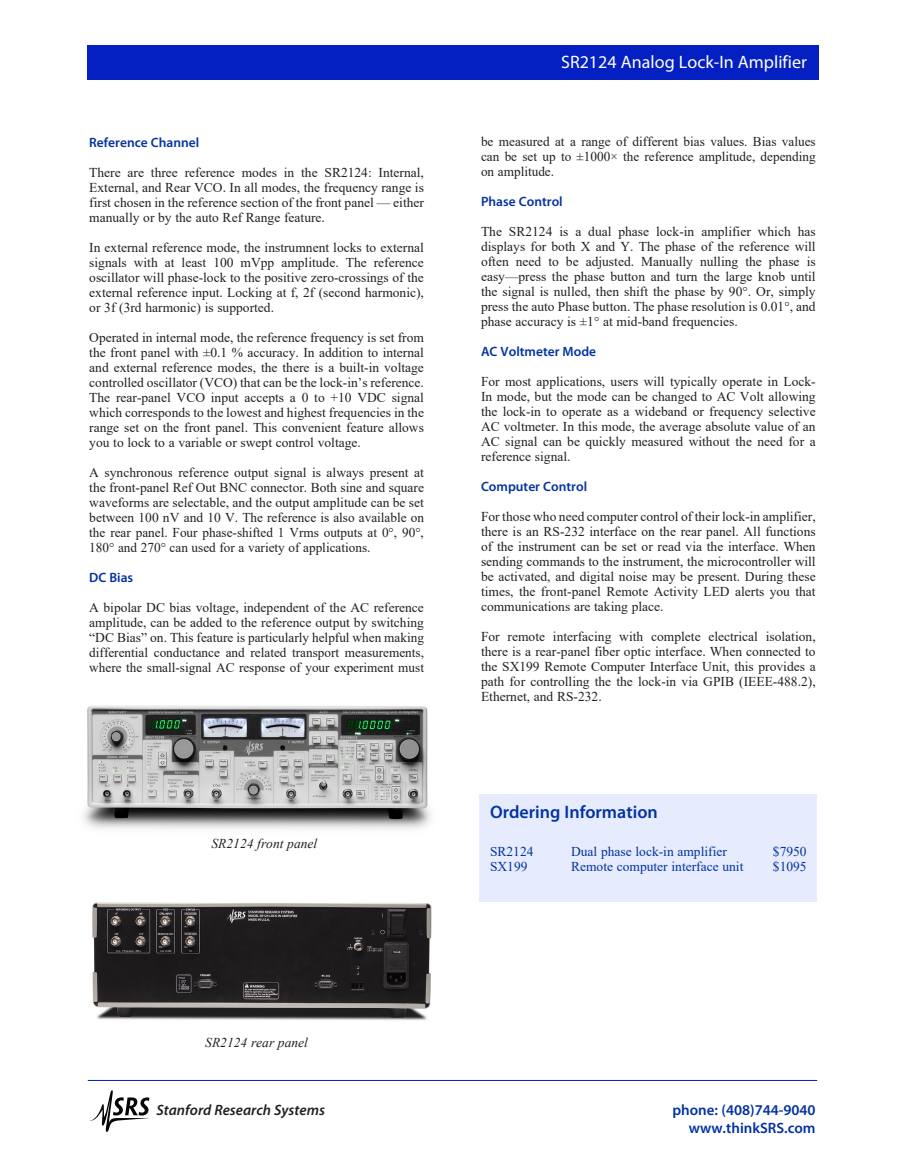
<style>
.page{position:relative;width:905px;height:1175px;background:#fff}
.page>*{position:absolute;margin:0;border:0;box-sizing:border-box;transform-origin:0 0}
.t1{font:18px "Myriad Pro";color:#fff}
.t2{font:600 18px "Myriad Pro";color:#0332a0}
.t3{font:600 15px/18px "Myriad Pro";color:#0332a0;text-align:right}
.t4{font:italic 600 15px "Myriad Pro";color:#231f20}
.t5{font:13.5px/15px "Times New Roman";color:#231f20;text-align:justify}
.t6{font:13.5px "Times New Roman";color:#0332a0}
.t7{font:600 13.5px "Myriad Pro";color:#0332a0}
.t8{font:italic 13.5px "Times New Roman";color:#231f20}
</style>
<div class="page">
<svg style="left:89px;top:1090px;width:61px;height:41px"></svg>
<hr style="left:88px;top:1080px;width:729px;height:1px;background:#031fc2">
<div style="left:88px;top:45px;width:730px;height:35px;background:#041fc2"></div>
<img style="left:92px;top:902px;width:340px;height:118px">
<div style="left:479px;top:793px;width:338px;height:108px;background:#e6ecfd"></div>
<img style="left:83px;top:705px;width:348px;height:124px">
<p class="t7" style="left:89px;top:134px;width:111px">Reference Channel</p>
<p class="t5" style="left:89px;top:164px;width:336px">There are three reference modes in the SR2124: Internal, External, and Rear VCO. In all modes, the frequency range is first chosen in the reference section of the front panel — either manually or by the auto Ref Range feature.</p>
<p class="t5" style="left:89px;top:239px;width:336px">In external reference mode, the instrumnent locks to external signals with at least 100 mVpp amplitude. The reference oscillator will phase-lock to the positive zero-crossings of the external reference input. Locking at f, 2f (second harmonic), or 3f (3rd harmonic) is supported.</p>
<p class="t5" style="left:89px;top:329px;width:336px">Operated in internal mode, the reference frequency is set from the front panel with ±0.1 % accuracy. In addition to internal and external reference modes, the there is a built-in voltage controlled oscillator (VCO) that can be the lock-in’s reference.<br>The rear-panel VCO input accepts a 0 to +10 VDC signal which corresponds to the lowest and highest frequencies in the range set on the front panel. This convenient feature allows you to lock to a variable or swept control voltage.</p>
<p class="t5" style="left:89px;top:464px;width:336px">A synchronous reference output signal is always present at the front-panel Ref Out BNC connector. Both sine and square waveforms are selectable, and the output amplitude can be set between 100 nV and 10 V. The reference is also available on the rear panel. Four phase-shifted 1 Vrms outputs at 0°, 90°, 180° and 270° can used for a variety of applications.</p>
<p class="t7" style="left:89px;top:569px;width:45px">DC Bias</p>
<p class="t5" style="left:89px;top:599px;width:336px">A bipolar DC bias voltage, independent of the AC reference amplitude, can be added to the reference output by switching “DC Bias” on. This feature is particularly helpful when making differential conductance and related transport measurements, where the small-signal AC response of your experiment must</p>
<p class="t8" style="left:211px;top:833px;width:107px">SR2124 front panel</p>
<p class="t1" style="left:561px;top:51px;width:247px">SR2124 Analog Lock-In Amplifier</p>
<p class="t5" style="left:481px;top:133px;width:336px">be measured at a range of different bias values. Bias values can be set up to ±1000× the reference amplitude, depending on amplitude.</p>
<p class="t7" style="left:481px;top:193px;width:83px">Phase Control</p>
<p class="t5" style="left:481px;top:223px;width:336px">The SR2124 is a dual phase lock-in amplifier which has displays for both X and Y. The phase of the reference will often need to be adjusted. Manually nulling the phase is easy—press the phase button and turn the large knob until the signal is nulled, then shift the phase by 90°. Or, simply press the auto Phase button. The phase resolution is 0.01°, and phase accuracy is ±1° at mid-band frequencies.</p>
<p class="t7" style="left:481px;top:343px;width:117px">AC Voltmeter Mode</p>
<p class="t5" style="left:481px;top:373px;width:336px">For most applications, users will typically operate in Lock-In mode, but the mode can be changed to AC Volt allowing the lock-in to operate as a wideband or frequency selective AC voltmeter. In this mode, the average absolute value of an AC signal can be quickly measured without the need for a reference signal.</p>
<p class="t7" style="left:481px;top:478px;width:108px">Computer Control</p>
<p class="t5" style="left:481px;top:508px;width:336px">For those who need computer control of their lock-in amplifier, there is an RS-232 interface on the rear panel. All functions of the instrument can be set or read via the interface. When sending commands to the instrument, the microcontroller will be activated, and digital noise may be present. During these times, the front-panel Remote Activity LED alerts you that communications are taking place.</p>
<p class="t5" style="left:481px;top:628px;width:336px">For remote interfacing with complete electrical isolation, there is a rear-panel fiber optic interface. When connected to the SX199 Remote Computer Interface Unit, this provides a path for controlling the the lock-in via GPIB (IEEE-488.2), Ethernet, and RS-232.</p>
<p class="t2" style="left:490px;top:800px;width:169px">Ordering Information</p>
<p class="t6" style="left:490px;top:841px;width:45px">SR2124</p>
<p class="t6" style="left:571px;top:841px;width:157px">Dual phase lock-in amplifier</p>
<p class="t6" style="left:772px;top:841px;width:35px">$7950</p>
<p class="t6" style="left:490px;top:856px;width:39px">SX199</p>
<p class="t6" style="left:571px;top:856px;width:174px">Remote computer interface unit</p>
<p class="t6" style="left:772px;top:856px;width:35px">$1095</p>
<p class="t8" style="left:205px;top:1033px;width:104px">SR2124 rear panel</p>
<p class="t4" style="left:156px;top:1100px;width:170px">Stanford Research Systems</p>
<p class="t3" style="left:672px;top:1100px;width:145px">phone: (408)744-9040 www.thinkSRS.com</p>
</div>
